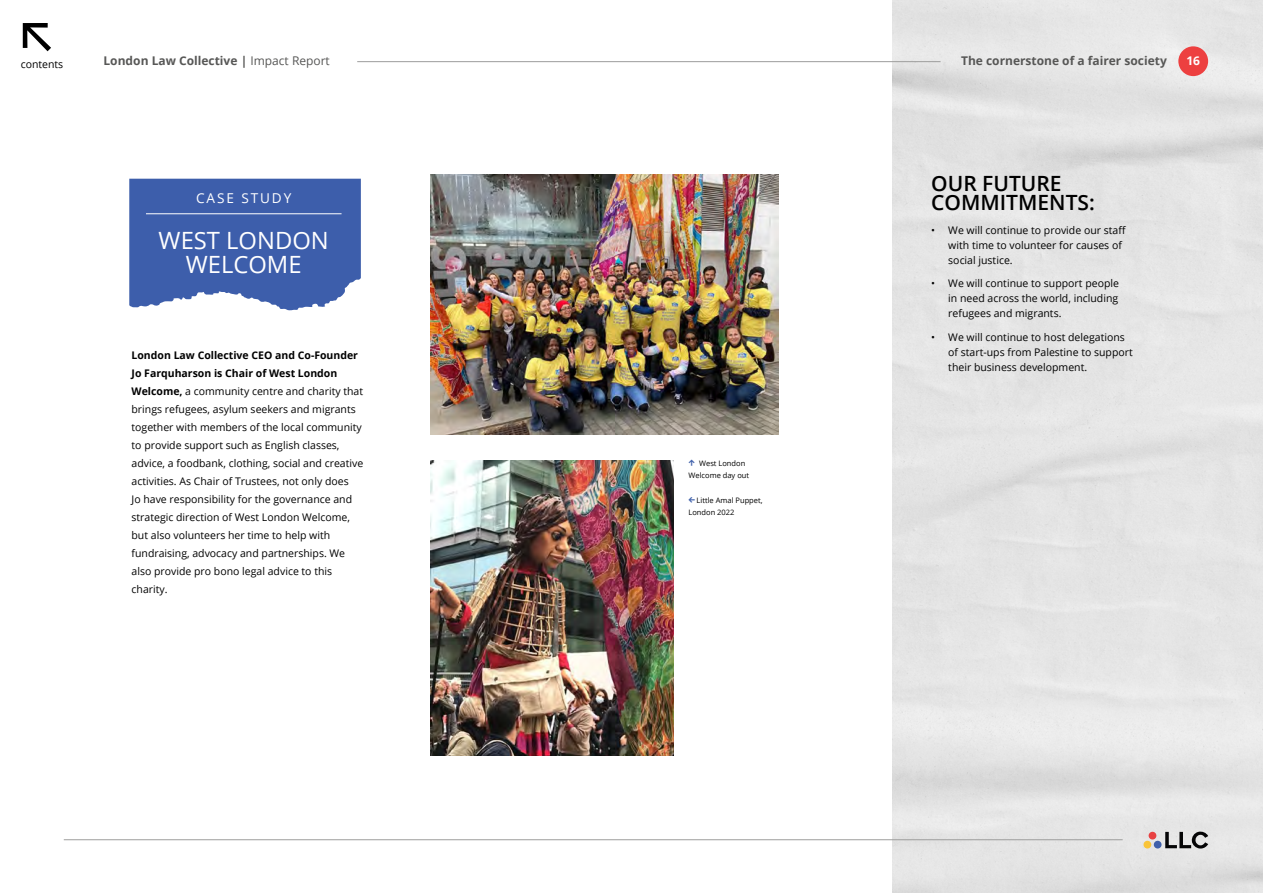
<style>
.page{position:relative;width:1263px;height:893px;background:#fff}
.page>*{position:absolute;margin:0;border:0;box-sizing:border-box;transform-origin:0 0}
.t1{font:55.35px "Mena Grotesk";color:#000}
.t2{font:23.85px/24.6px "Open Sans";color:#fff;text-align:center}
.t3{font:600 21px/19.5px "Open Sans";color:#000}
.t4{font:13.65px "Open Sans";letter-spacing:.14em;color:#fff}
.t5{font:700 12px "Open Sans";color:#575756}
.t6{font:700 12px "Open Sans";color:#fff}
.t7{font:10.5px/18px "Open Sans";color:#000}
.t8{font:7.5px/12px "Open Sans";color:#000}
.s1{font-weight:400}
.s2{font-weight:700}
.s3{font-family:"Mena Grotesk";font-weight:700;font-size:9px;color:#4061ab}
</style>
<div class="page">
<img style="left:892px;top:0;width:371px;height:893px">
<svg style="left:1165px;top:831px;width:43px;height:17px"></svg>
<div style="left:1148px;top:832px;width:8px;height:7px;background:#e84142;border-radius:50%"></div>
<div style="left:1154px;top:841px;width:7px;height:7px;background:#4060aa;border-radius:50%"></div>
<div style="left:1143px;top:841px;width:8px;height:7px;background:#f9c438;border-radius:50%"></div>
<div style="left:1178px;top:46px;width:30px;height:30px;background:#ed4040;border-radius:50%"></div>
<img style="left:431px;top:174px;width:347px;height:261px">
<img style="left:431px;top:460px;width:243px;height:295px">
<svg style="left:129px;top:179px;width:232px;height:131px;background:#4d6bb2"></svg>
<hr style="left:146px;top:214px;width:196px;height:1px;background:#fff">
<hr style="left:357px;top:61px;width:583px;height:1px;background:#9d9d9c">
<hr style="left:64px;top:839px;width:1059px;height:1px;background:#9d9d9c">
<h1 class="t1" style="left:20px;top:-1px;width:34px">↖</h1>
<p class="t7" style="left:21px;top:55px;width:44px">contents</p>
<p class="t5" style="left:104px;top:52px;width:228px">London Law Collective | <span class="s1">Impact Report</span></p>
<p class="t6" style="left:1186px;top:52px;width:15px">16</p>
<p class="t5" style="left:961px;top:52px;width:207px">The cornerstone of a fairer society</p>
<h3 class="t4" style="left:196px;top:189px;width:97px">CASE STUDY</h3>
<h2 class="t2" style="left:159px;top:227px;width:172px">WEST LONDON<br>WELCOME</h2>
<p class="t7" style="left:132px;top:346px;width:233px"><span class="s2">London Law Collective CEO and Co-Founder Jo Farquharson is Chair of West London Welcome,</span> a community centre and charity that brings refugees, asylum seekers and migrants together with members of the local community to provide support such as English classes, advice, a foodbank, clothing, social and creative activities. As Chair of Trustees, not only does<br>Jo have responsibility for the governance and strategic direction of West London Welcome, but also volunteers her time to help with fundraising, advocacy and partnerships. We also provide pro bono legal advice to this charity.</p>
<p class="t8" style="left:688px;top:457px;width:62px"><span class="s3">↑</span> West London<br>Welcome day out</p>
<p class="t8" style="left:688px;top:495px;width:75px"><span class="s3">←</span> Little Amal Puppet,<br>London 2022</p>
<h3 class="t3" style="left:931px;top:173px;width:165px">OUR FUTURE<br>COMMITMENTS:</h3>
<p class="t7" style="left:948px;top:222px;width:179px;line-height:15px;text-indent:-17px">• We will continue to provide our staff with time to volunteer for causes of social justice.</p>
<p class="t7" style="left:948px;top:275px;width:172px;line-height:15px;text-align:justify;text-indent:-17px">• We will continue to support people in need across the world, including refugees and migrants.</p>
<p class="t7" style="left:948px;top:329px;width:186px;line-height:15px;text-indent:-17px">• We will continue to host delegations of start-ups from Palestine to support their business development.</p>
</div>
